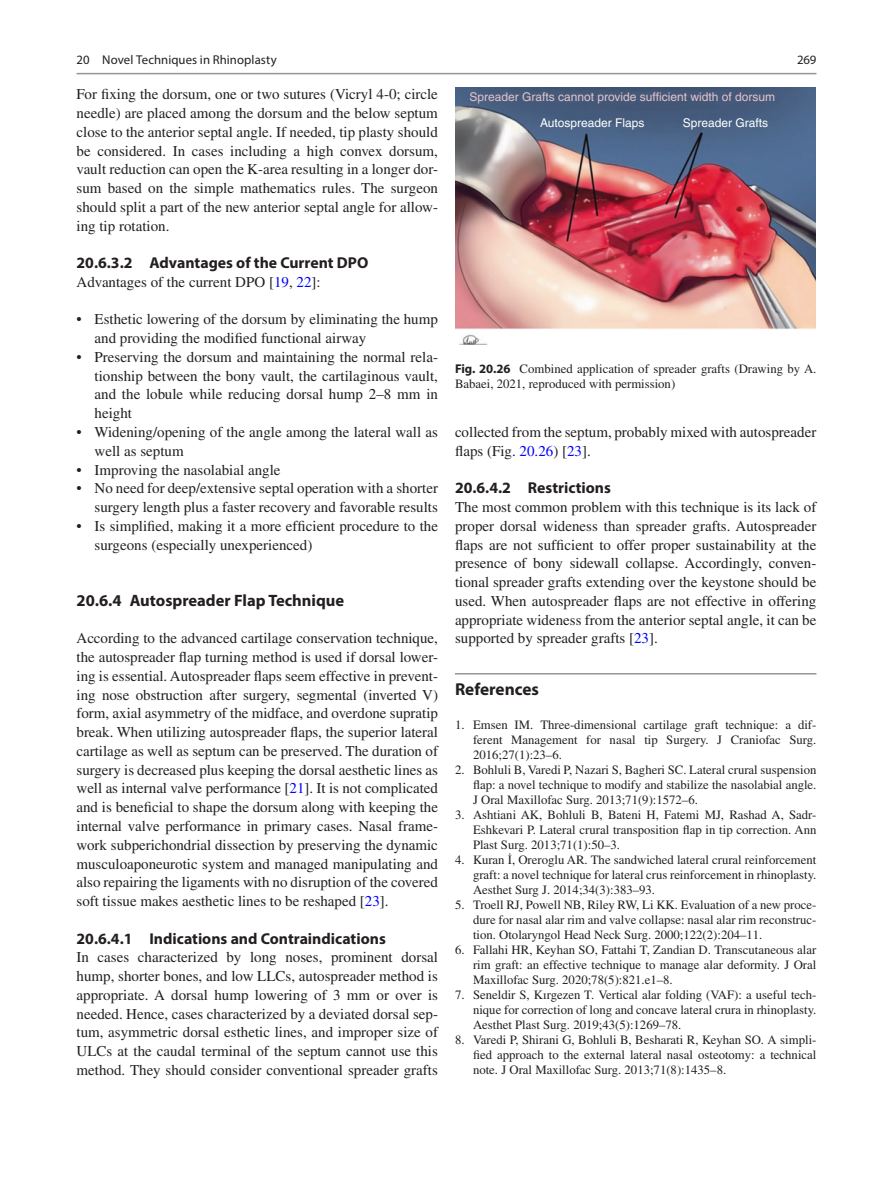
<style>
.page{position:relative;width:893px;height:1187px;background:#fff}
.page>*{position:absolute;margin:0;border:0;box-sizing:border-box;transform-origin:0 0}
.t1{font:700 17.25px "Myriad Pro";color:#231f20}
.t2{font:700 16.5px "Myriad Pro";color:#231f20}
.t3{font:700 15.75px "Myriad Pro";color:#231f20}
.t4{font:15px/18.8px "Times LT Std";color:#231f20;text-align:justify}
.t5{font:12.75px/15px "Times LT Std";color:#231f20;text-align:justify}
.t6{font:12.75px "Myriad Pro Regular 3";letter-spacing:.005em;color:#231f20}
.t7{font:12.75px "Myriad Pro";color:#231f20}
.t8{font:12px "Helvetica 4";color:#e5c3ca}
.t9{font:12px "Helvetica 4";color:#fff}
.s1{color:#00f}
.s2{font-family:"Myriad Pro";font-weight:700}
.s3{font-family:"STIX General"}
</style>
<div class="page">
<hr style="left:455px;top:673px;width:361px;height:1px;background:#939598">
<img style="left:455px;top:88px;width:361px;height:256px">
<hr style="left:77px;top:73px;width:739px;height:1px;background:#939598">
<p class="t6" style="left:77px;top:52px;width:202px">20 Novel Techniques in Rhinoplasty</p>
<p class="t4" style="left:77px;top:85px;width:363px">For fixing the dorsum, one or two sutures (Vicryl 4-0; circle needle) are placed among the dorsum and the below septum close to the anterior septal angle. If needed, tip plasty should be considered. In cases including a high convex dorsum, vault reduction can open the K-area resulting in a longer dor&shy;sum based on the simple mathematics rules. The surgeon should split a part of the new anterior septal angle for allow&shy;ing tip rotation.</p>
<p class="t3" style="left:77px;top:252px;width:293px">20.6.3.2 Advantages of the Current DPO</p>
<p class="t4" style="left:77px;top:272px;width:246px">Advantages of the current DPO [<span class="s1">19</span>, <span class="s1">22</span>]:</p>
<p class="t4" style="left:95px;top:310px;width:345px;text-indent:-18px">• Esthetic lowering of the dorsum by eliminating the hump and providing the modified functional airway</p>
<p class="t4" style="left:95px;top:347px;width:345px;text-indent:-18px">• Preserving the dorsum and maintaining the normal rela&shy;tionship between the bony vault, the cartilaginous vault, and the lobule while reducing dorsal hump 2–8 mm in height</p>
<p class="t4" style="left:95px;top:422px;width:345px;text-indent:-18px">• Widening/opening of the angle among the lateral wall as well as septum</p>
<p class="t4" style="left:77px;top:460px;width:206px">• Improving the nasolabial angle</p>
<p class="t4" style="left:77px;top:479px;width:363px;text-align:right">• No need for deep/extensive septal operation with a shorter surgery length plus a faster recovery and favorable results</p>
<p class="t4" style="left:95px;top:516px;width:345px;text-indent:-18px">• Is simplified, making it a more efficient procedure to the surgeons (especially unexperienced)</p>
<p class="t2" style="left:77px;top:589px;width:269px">20.6.4 Autospreader Flap Technique</p>
<p class="t4" style="left:77px;top:629px;width:363px">According to the advanced cartilage conservation technique, the autospreader flap turning method is used if dorsal lower&shy;ing is essential. Autospreader flaps seem effective in prevent&shy;ing nose obstruction after surgery, segmental (inverted V) form, axial asymmetry of the midface, and overdone supratip break. When utilizing autospreader flaps, the superior lateral cartilage as well as septum can be preserved. The duration of surgery is decreased plus keeping the dorsal aesthetic lines as well as internal valve performance [<span class="s1">21</span>]. It is not complicated and is beneficial to shape the dorsum along with keeping the internal valve performance in primary cases. Nasal frame&shy;work subperichondrial dissection by preserving the dynamic musculoaponeurotic system and managed manipulating and also repairing the ligaments with no disruption of the covered soft tissue makes aesthetic lines to be reshaped [<span class="s1">23</span>].</p>
<p class="t3" style="left:77px;top:927px;width:311px">20.6.4.1 Indications and Contraindications</p>
<p class="t4" style="left:77px;top:947px;width:363px">In cases characterized by long noses, prominent dorsal hump, shorter bones, and low LLCs, autospreader method is appropriate. A dorsal hump lowering of 3 mm or over is needed. Hence, cases characterized by a deviated dorsal sep&shy;tum, asymmetric dorsal esthetic lines, and improper size of ULCs at the caudal terminal of the septum cannot use this method. They should consider conventional spreader grafts</p>
<p class="t8" style="left:469px;top:90px;width:307px">Spreader Grafts cannot provide sufficient width of dorsum</p>
<p class="t9" style="left:540px;top:115px;width:106px">Autospreader Flaps</p>
<p class="t9" style="left:683px;top:115px;width:87px">Spreader Grafts</p>
<p class="t7" style="left:797px;top:52px;width:21px">269</p>
<p class="t5" style="left:455px;top:361px;width:363px"><span class="s2">Fig. 20.26</span> Combined application of spreader grafts (Drawing by A.<br>Babaei, 2021, reproduced with permission)</p>
<p class="t4" style="left:455px;top:422px;width:363px">collected from the septum, probably mixed with autospreader flaps (Fig. <span class="s1">20.26</span>) [<span class="s1">23</span>].</p>
<p class="t3" style="left:455px;top:477px;width:158px">20.6.4.2 Restrictions</p>
<p class="t4" style="left:455px;top:497px;width:363px">The most common problem with this technique is its lack of proper dorsal wideness than spreader grafts. Autospreader flaps are not sufficient to offer proper sustainability at the presence of bony sidewall collapse. Accordingly, conven&shy;tional spreader grafts extending over the keystone should be used. When autospreader flaps are not effective in offering appropriate wideness from the anterior septal angle, it can be supported by spreader grafts [<span class="s1">23</span>].</p>
<p class="t1" style="left:455px;top:678px;width:85px">References</p>
<p class="t5" style="left:473px;top:717px;width:345px;text-indent:-18px">1. Emsen IM. Three-dimensional cartilage graft technique: a dif&shy;ferent Management for nasal tip Surgery. J Craniofac Surg.<br>2016;27(1):23–6.</p>
<p class="t5" style="left:473px;top:762px;width:345px;text-indent:-18px">2. Bohluli B, Varedi P, Nazari S, Bagheri SC. Lateral crural suspension flap: a novel technique to modify and stabilize the nasolabial angle.<br>J Oral Maxillofac Surg. 2013;71(9):1572–6.</p>
<p class="t5" style="left:473px;top:807px;width:345px;text-indent:-18px">3. Ashtiani AK, Bohluli B, Bateni H, Fatemi MJ, Rashad A, Sadr-Eshkevari P. Lateral crural transposition flap in tip correction. Ann Plast Surg. 2013;71(1):50–3.</p>
<p class="t5" style="left:473px;top:852px;width:345px;text-indent:-18px">4. Kuran <span class="s3">İ</span>, Oreroglu AR. The sandwiched lateral crural reinforcement graft: a novel technique for lateral crus reinforcement in rhinoplasty.<br>Aesthet Surg J. 2014;34(3):383–93.</p>
<p class="t5" style="left:473px;top:897px;width:345px;text-indent:-18px">5. Troell RJ, Powell NB, Riley RW, Li KK. Evaluation of a new proce&shy;dure for nasal alar rim and valve collapse: nasal alar rim reconstruc&shy;tion. Otolaryngol Head Neck Surg. 2000;122(2):204–11.</p>
<p class="t5" style="left:473px;top:942px;width:345px;text-indent:-18px">6. Fallahi HR, Keyhan SO, Fattahi T, Zandian D. Transcutaneous alar rim graft: an effective technique to manage alar deformity. J Oral Maxillofac Surg. 2020;78(5):821.e1–8.</p>
<p class="t5" style="left:473px;top:987px;width:345px;text-indent:-18px">7. Seneldir S, K<span class="s3">ı</span>rgezen T. Vertical alar folding (VAF): a useful tech&shy;nique for correction of long and concave lateral crura in rhinoplasty.<br>Aesthet Plast Surg. 2019;43(5):1269–78.</p>
<p class="t5" style="left:473px;top:1032px;width:345px;text-indent:-18px">8. Varedi P, Shirani G, Bohluli B, Besharati R, Keyhan SO. A simpli&shy;fied approach to the external lateral nasal osteotomy: a technical note. J Oral Maxillofac Surg. 2013;71(8):1435–8.</p>
</div>
